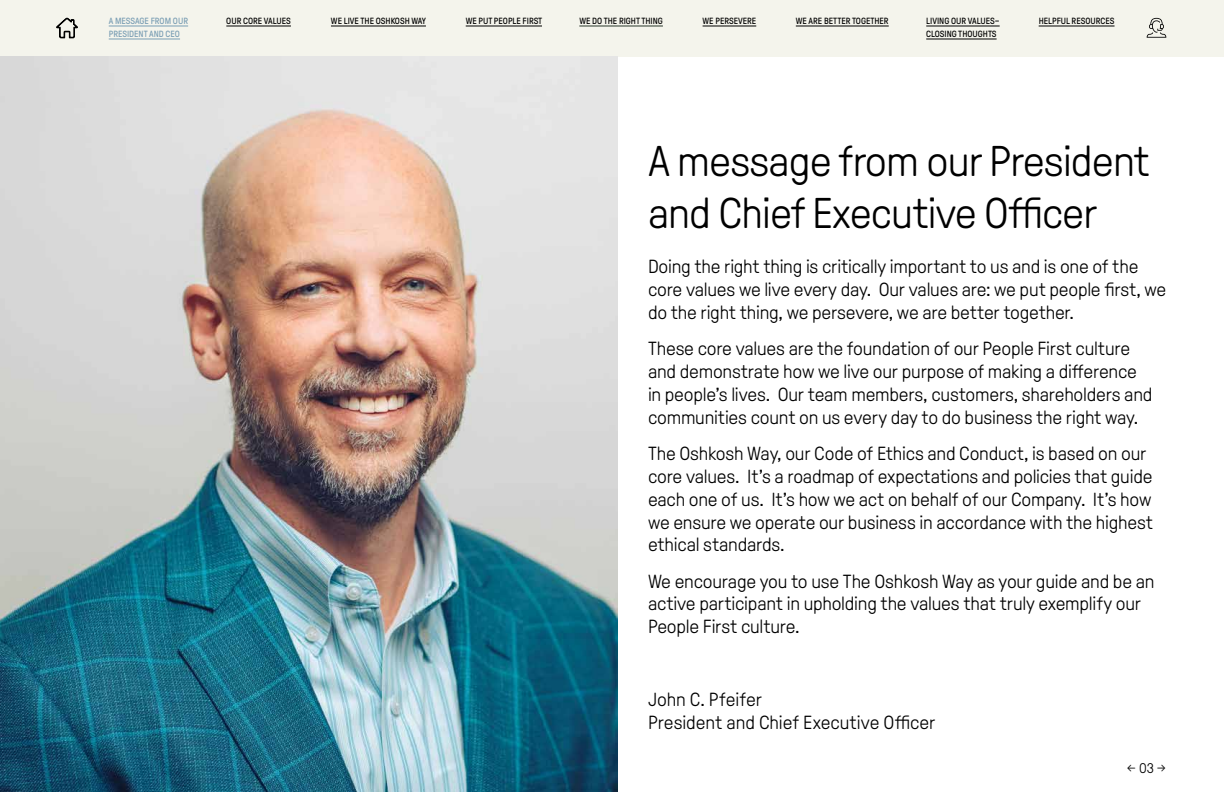
<style>
.page{position:relative;width:1224px;height:792px;background:#fff}
.page>*{position:absolute;margin:0;border:0;box-sizing:border-box;transform-origin:0 0}
.t1{font:300 43px/51.6px "GT Pressura Pro";letter-spacing:-.02em;color:#000}
.t2{font:300 19px/22.8px "GT Pressura Pro";letter-spacing:-.015em;color:#000}
.t3{font:300 14px "GT Pressura Pro";color:#000}
.t4{font:9px "GT Pressura Pro";color:#000}
.t5{font:9px "GT Pressura Pro";color:#7a9eb4}
</style>
<div class="page">
<div style="left:0;top:0;width:1224px;height:57px;background:#f4f4ec"></div>
<hr style="left:1039px;top:26px;width:76px;height:1px;background:#000">
<hr style="left:926px;top:26px;width:74px;height:1px;background:#000">
<hr style="left:926px;top:39px;width:71px;height:1px;background:#000">
<hr style="left:226px;top:26px;width:65px;height:1px;background:#000">
<hr style="left:109px;top:26px;width:79px;height:1px;background:#7a9eb4">
<hr style="left:109px;top:39px;width:71px;height:1px;background:#7a9eb4">
<hr style="left:331px;top:26px;width:95px;height:1px;background:#000">
<hr style="left:579px;top:26px;width:84px;height:1px;background:#29362a">
<hr style="left:703px;top:26px;width:53px;height:1px;background:#000">
<hr style="left:796px;top:26px;width:93px;height:1px;background:#000">
<hr style="left:466px;top:26px;width:76px;height:1px;background:#000">
<svg style="left:56px;top:18px;width:22px;height:20px"></svg>
<svg style="left:1147px;top:18px;width:19px;height:20px"></svg>
<img style="left:0;top:57px;width:618px;height:735px">
<p class="t5" style="left:109px;top:16px;width:81px">A MESSAGE FROM OUR</p>
<p class="t4" style="left:226px;top:16px;width:66px">OUR CORE VALUES</p>
<p class="t5" style="left:109px;top:29px;width:73px">PRESIDENT AND CEO</p>
<p class="t4" style="left:331px;top:16px;width:97px">WE LIVE THE OSHKOSH WAY</p>
<p class="t4" style="left:466px;top:16px;width:78px">WE PUT PEOPLE FIRST</p>
<p class="t4" style="left:579px;top:16px;width:85px">WE DO THE RIGHT THING</p>
<p class="t4" style="left:703px;top:16px;width:55px">WE PERSEVERE</p>
<p class="t4" style="left:796px;top:16px;width:94px">WE ARE BETTER TOGETHER</p>
<p class="t4" style="left:926px;top:16px;width:75px">LIVING OUR VALUES–</p>
<p class="t4" style="left:1039px;top:16px;width:77px">HELPFUL RESOURCES</p>
<p class="t4" style="left:926px;top:29px;width:72px">CLOSING THOUGHTS</p>
<h1 class="t1" style="left:648px;top:136px;width:503px">A message from our President and Chief Executive Officer</h1>
<p class="t2" style="left:648px;top:256px;width:520px">Doing the right thing is critically important to us and is one of the core values we live every day. Our values are: we put people first, we do the right thing, we persevere, we are better together.</p>
<p class="t2" style="left:648px;top:338px;width:506px">These core values are the foundation of our People First culture and demonstrate how we live our purpose of making a difference in people’s lives. Our team members, customers, shareholders and communities count on us every day to do business the right way.</p>
<p class="t2" style="left:648px;top:442px;width:506px">The Oshkosh Way, our Code of Ethics and Conduct, is based on our core values. It’s a roadmap of expectations and policies that guide each one of us. It’s how we act on behalf of our Company. It’s how we ensure we operate our business in accordance with the highest ethical standards.</p>
<p class="t2" style="left:648px;top:570px;width:508px">We encourage you to use The Oshkosh Way as your guide and be an active participant in upholding the values that truly exemplify our<br>People First culture.</p>
<p class="t2" style="left:648px;top:688px;width:289px">John C. Pfeifer<br>President and Chief Executive Officer</p>
<p class="t3" style="left:1127px;top:761px;width:41px">← 03 →</p>
</div>
